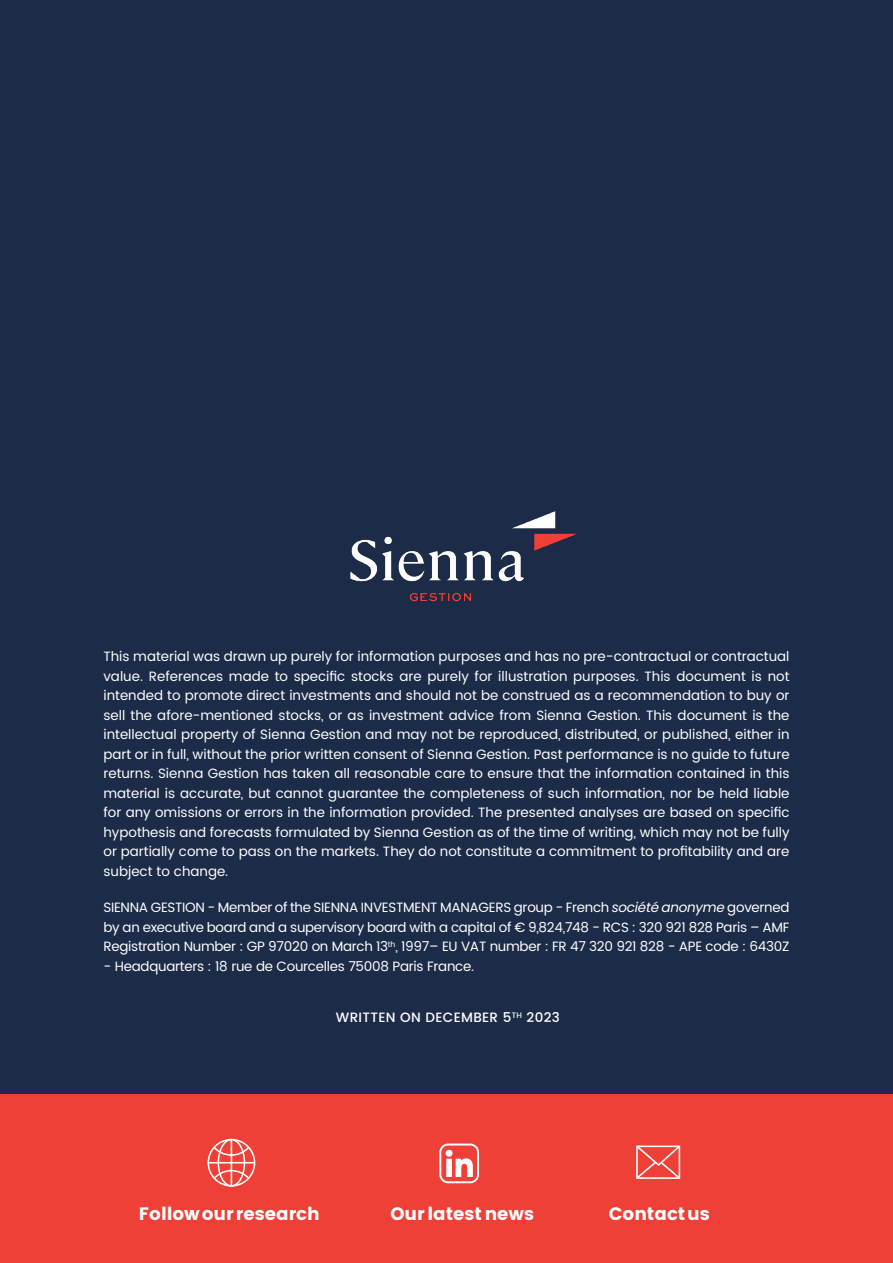
<style>
.page{position:relative;width:893px;height:1263px;background:#fff}
.page>*{position:absolute;margin:0;border:0;box-sizing:border-box;transform-origin:0 0}
.t1{font:700 18px "Poppins";color:#fff}
.t2{font:13.5px/19.5px "Poppins";letter-spacing:-.02em;color:#fff;text-align:justify}
.t3{font:500 13.5px "Poppins";letter-spacing:.025em;color:#fff}
.s1{font-style:italic}
</style>
<div class="page">
<div style="left:0;top:0;width:893px;height:1094px;background:#1b2b48"></div>
<img style="left:350px;top:511px;width:228px;height:91px">
<div style="left:0;top:1094px;width:893px;height:169px;background:#ee4036"></div>
<div style="left:207px;top:1139px;width:48px;height:48px;border:2px solid #fff;border-radius:50%"></div>
<svg style="left:212px;top:1145px;width:39px;height:11px"></svg>
<svg style="left:212px;top:1169px;width:39px;height:12px"></svg>
<div style="left:218px;top:1139px;width:27px;height:48px;border:2px solid #fff;border-radius:50%"></div>
<hr style="left:208px;top:1162px;width:46px;height:1px;background:#fff">
<hr style="left:231px;top:1139px;width:1px;height:47px;background:#fff">
<svg style="left:636px;top:1145px;width:45px;height:34px"></svg>
<div style="left:439px;top:1143px;width:40px;height:40px;border:2px solid #fff;border-radius:8px"></div>
<svg style="left:446px;top:1150px;width:27px;height:27px"></svg>
<p class="t2" style="left:103px;top:647px;width:688px">This material was drawn up purely for information purposes and has no pre-contractual or contractual value. References made to specific stocks are purely for illustration purposes. This document is not intended to promote direct investments and should not be construed as a recommendation to buy or sell the afore-mentioned stocks, or as investment advice from Sienna Gestion. This document is the intellectual property of Sienna Gestion and may not be reproduced, distributed, or published, either in part or in full, without the prior written consent of Sienna Gestion. Past performance is no guide to future returns. Sienna Gestion has taken all reasonable care to ensure that the information contained in this material is accurate, but cannot guarantee the completeness of such information, nor be held liable for any omissions or errors in the information provided. The presented analyses are based on specific hypothesis and forecasts formulated by Sienna Gestion as of the time of writing, which may not be fully or partially come to pass on the markets. They do not constitute a commitment to profitability and are subject to change.</p>
<p class="t2" style="left:103px;top:898px;width:687px">SIENNA GESTION - Member of the SIENNA INVESTMENT MANAGERS group - French <span class="s1">société anonyme</span> governed by an executive board and a supervisory board with a capital of € 9,824,748 - RCS : 320 921 828 Paris – AMF Registration Number : GP 97020 on March 13<sup>th</sup>, 1997– EU VAT number : FR 47 320 921 828 - APE code : 6430Z</p>
<p class="t2" style="left:103px;top:957px;width:372px">- Headquarters : 18 rue de Courcelles 75008 Paris France.</p>
<p class="t3" style="left:336px;top:1007px;width:226px">WRITTEN ON DECEMBER 5<sup>TH</sup> 2023</p>
<h1 class="t1" style="left:139px;top:1203px;width:182px">Follow our research</h1>
<h1 class="t1" style="left:390px;top:1203px;width:145px">Our latest news</h1>
<h1 class="t1" style="left:609px;top:1203px;width:103px">Contact us</h1>
</div>
